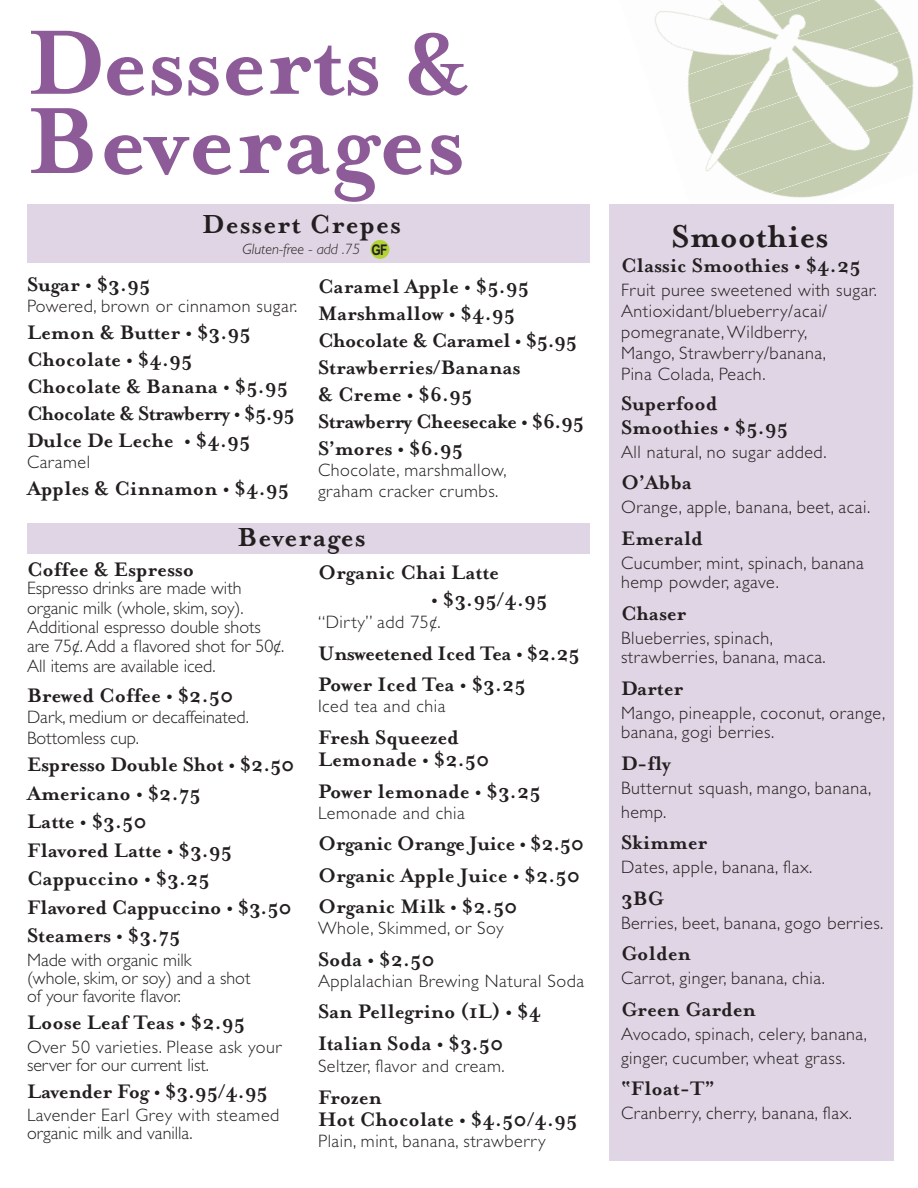
<style>
.page{position:relative;width:918px;height:1188px;background:#fff}
.page>*{position:absolute;margin:0;border:0;box-sizing:border-box;transform-origin:0 0}
.t1{font:700 108px "Mrs Eaves";letter-spacing:.01em;color:#8e5b99}
.t2{font:700 105px "Mrs Eaves";color:#8e5b99}
.t3{font:700 36px "Mrs Eaves Smart Lig";letter-spacing:.01em;color:#231f20}
.t4{font:700 30px "Mrs Eaves Smart Lig";letter-spacing:.04em;color:#231f20}
.t5{font:700 22.5px/27px "Mrs Eaves";color:#231f20}
.t6{font:700 22.5px/31.5px "Mrs Eaves";letter-spacing:-.02em;color:#231f20}
.t7{font:300 18px/21px "Gill Sans";letter-spacing:.03em;color:#231f20}
.t8{font:300 18px/19.5px "Gill Sans";color:#231f20}
.t9{font:italic 300 15px "Gill Sans";color:#231f20}
.t10{font:700 14.7px "Arial Narrow";color:#231f20}
.s1{font-size:99px}
</style>
<div class="page">
<img style="left:654px;top:0;width:242px;height:33px">
<img style="left:659px;top:25px;width:250px;height:29px">
<img style="left:687px;top:54px;width:227px;height:30px">
<img style="left:687px;top:84px;width:227px;height:29px">
<img style="left:692px;top:113px;width:218px;height:29px">
<img style="left:704px;top:142px;width:194px;height:30px">
<img style="left:729px;top:172px;width:143px;height:26px">
<div style="left:609px;top:204px;width:285px;height:957px;background:#e0d5e4"></div>
<div style="left:27px;top:204px;width:563px;height:59px;background:#e0d5e4"></div>
<div style="left:27px;top:524px;width:563px;height:30px;background:#e0d5e4"></div>
<div style="left:371px;top:240px;width:18px;height:19px;background:#b3d334;border-radius:50%"></div>
<h2 class="t2" style="left:27px;top:29px;width:444px">Desserts <span class="s1">&amp;</span></h2>
<h1 class="t1" style="left:27px;top:106px;width:438px">Beverages</h1>
<h3 class="t4" style="left:202px;top:215px;width:200px">Dessert Crepes</h3>
<p class="t9" style="left:242px;top:244px;width:119px">Gluten-free - add .75</p>
<p class="t10" style="left:371px;top:241px;width:18px">GF</p>
<p class="t5" style="left:27px;top:273px;width:125px">Sugar • $3.95</p>
<p class="t7" style="left:27px;top:297px;width:272px">Powered, brown or cinnamon sugar.</p>
<p class="t5" style="left:27px;top:321px;width:269px">Lemon &amp; Butter • $3.95<br>Chocolate • $4.95<br>Chocolate &amp; Banana • $5.95<br>Chocolate &amp; Strawberry • $5.95<br>Dulce De Leche • $4.95</p>
<p class="t7" style="left:27px;top:453px;width:65px">Caramel</p>
<p class="t5" style="left:27px;top:477px;width:264px">Apples &amp; Cinnamon • $4.95</p>
<p class="t5" style="left:318px;top:276px;width:268px">Caramel Apple • $5.95<br>Marshmallow • $4.95<br>Chocolate &amp; Caramel • $5.95<br>Strawberries/Bananas<br>&amp; Creme • $6.95<br>Strawberry Cheesecake • $6.95<br>S’mores • $6.95</p>
<p class="t7" style="left:318px;top:462px;width:190px">Chocolate, marshmallow, graham cracker crumbs.</p>
<h3 class="t4" style="left:238px;top:527px;width:129px">Beverages</h3>
<p class="t5" style="left:27px;top:559px;width:169px">Coffee &amp; Espresso</p>
<p class="t8" style="left:27px;top:580px;width:259px">Espresso drinks are made with organic milk (whole, skim, soy).<br>Additional espresso double shots are 75¢. Add a flavored shot for 50¢.<br>All items are available iced.</p>
<p class="t5" style="left:27px;top:685px;width:208px">Brewed Coffee • $2.50</p>
<p class="t8" style="left:27px;top:708px;width:223px;line-height:21px">Dark, medium or decaffeinated.<br>Bottomless cup.</p>
<p class="t5" style="left:27px;top:753px;width:269px;line-height:28.5px">Espresso Double Shot • $2.50<br>Americano • $2.75<br>Latte • $3.50<br>Flavored Latte • $3.95<br>Cappuccino • $3.25<br>Flavored Cappuccino • $3.50<br>Steamers • $3.75</p>
<p class="t8" style="left:27px;top:953px;width:225px;line-height:18px">Made with organic milk<br>(whole, skim, or soy) and a shot of your favorite flavor.</p>
<p class="t5" style="left:27px;top:1012px;width:220px">Loose Leaf Teas • $2.95</p>
<p class="t7" style="left:27px;top:1040px;width:256px;line-height:18px">Over 50 varieties. Please ask your server for our current list.</p>
<p class="t5" style="left:27px;top:1081px;width:242px">Lavender Fog • $3.95/4.95</p>
<p class="t7" style="left:27px;top:1107px;width:254px;line-height:18px">Lavender Earl Grey with steamed organic milk and vanilla.</p>
<p class="t5" style="left:318px;top:561px;width:182px">Organic Chai Latte</p>
<p class="t5" style="left:431px;top:588px;width:118px">• $3.95/4.95</p>
<p class="t7" style="left:318px;top:614px;width:124px">“Dirty” add 75¢.</p>
<p class="t6" style="left:318px;top:640px;width:263px">Unsweetened Iced Tea • $2.25<br>Power Iced Tea • $3.25</p>
<p class="t7" style="left:318px;top:698px;width:129px">Iced tea and chia</p>
<p class="t5" style="left:318px;top:728px;width:173px;line-height:22.5px">Fresh Squeezed<br>Lemonade • $2.50</p>
<p class="t5" style="left:318px;top:780px;width:224px">Power lemonade • $3.25</p>
<p class="t7" style="left:318px;top:804px;width:148px">Lemonade and chia</p>
<p class="t5" style="left:318px;top:830px;width:268px;line-height:31.5px">Organic Orange Juice • $2.50<br>Organic Apple Juice • $2.50<br>Organic Milk • $2.50</p>
<p class="t7" style="left:318px;top:920px;width:187px">Whole, Skimmed, or Soy</p>
<p class="t5" style="left:318px;top:948px;width:118px">Soda • $2.50</p>
<p class="t7" style="left:318px;top:972px;width:268px">Applalachian Brewing Natural Soda</p>
<p class="t5" style="left:318px;top:998px;width:225px;line-height:31.5px">San Pellegrino (1L) • $4<br>Italian Soda • $3.50</p>
<p class="t7" style="left:318px;top:1058px;width:188px">Seltzer, flavor and cream.</p>
<p class="t5" style="left:318px;top:1088px;width:261px;line-height:22.5px">Frozen<br>Hot Chocolate • $4.50/4.95</p>
<p class="t7" style="left:318px;top:1133px;width:229px">Plain, mint, banana, strawberry</p>
<h3 class="t3" style="left:672px;top:225px;width:158px">Smoothies</h3>
<p class="t5" style="left:621px;top:255px;width:241px">Classic Smoothies • $4.25</p>
<p class="t7" style="left:621px;top:282px;width:258px">Fruit puree sweetened with sugar.<br>Antioxidant/blueberry/acai/ pomegranate, Wildberry,<br>Mango, Strawberry/banana,<br>Pina Colada, Peach.</p>
<p class="t5" style="left:621px;top:394px;width:168px;line-height:24px">Superfood<br>Smoothies • $5.95</p>
<p class="t7" style="left:621px;top:443px;width:207px">All natural, no sugar added.</p>
<p class="t5" style="left:621px;top:472px;width:72px">O’Abba</p>
<p class="t7" style="left:621px;top:499px;width:251px">Orange, apple, banana, beet, acai.</p>
<p class="t5" style="left:621px;top:527px;width:83px">Emerald</p>
<p class="t7" style="left:621px;top:555px;width:244px;line-height:19.5px">Cucumber, mint, spinach, banana hemp powder, agave.</p>
<p class="t5" style="left:621px;top:602px;width:67px">Chaser</p>
<p class="t7" style="left:621px;top:630px;width:206px;line-height:19.5px">Blueberries, spinach, strawberries, banana, maca.</p>
<p class="t5" style="left:621px;top:677px;width:64px">Darter</p>
<p class="t7" style="left:621px;top:705px;width:266px;line-height:19.5px">Mango, pineapple, coconut, orange, banana, gogi berries.</p>
<p class="t5" style="left:621px;top:752px;width:51px">D-fly</p>
<p class="t7" style="left:621px;top:778px;width:252px;line-height:24px">Butternut squash, mango, banana, hemp.</p>
<p class="t5" style="left:621px;top:832px;width:88px">Skimmer</p>
<p class="t7" style="left:621px;top:859px;width:193px">Dates, apple, banana, flax.</p>
<p class="t5" style="left:621px;top:887px;width:44px">3BG</p>
<p class="t7" style="left:621px;top:914px;width:264px">Berries, beet, banana, gogo berries.</p>
<p class="t5" style="left:621px;top:943px;width:71px">Golden</p>
<p class="t7" style="left:621px;top:970px;width:205px">Carrot, ginger, banana, chia.</p>
<p class="t5" style="left:621px;top:998px;width:136px">Green Garden</p>
<p class="t7" style="left:621px;top:1024px;width:248px;line-height:24px">Avocado, spinach, celery, banana, ginger, cucumber, wheat grass.</p>
<p class="t5" style="left:621px;top:1078px;width:95px">“Float-T”</p>
<p class="t7" style="left:621px;top:1105px;width:233px">Cranberry, cherry, banana, flax.</p>
</div>
